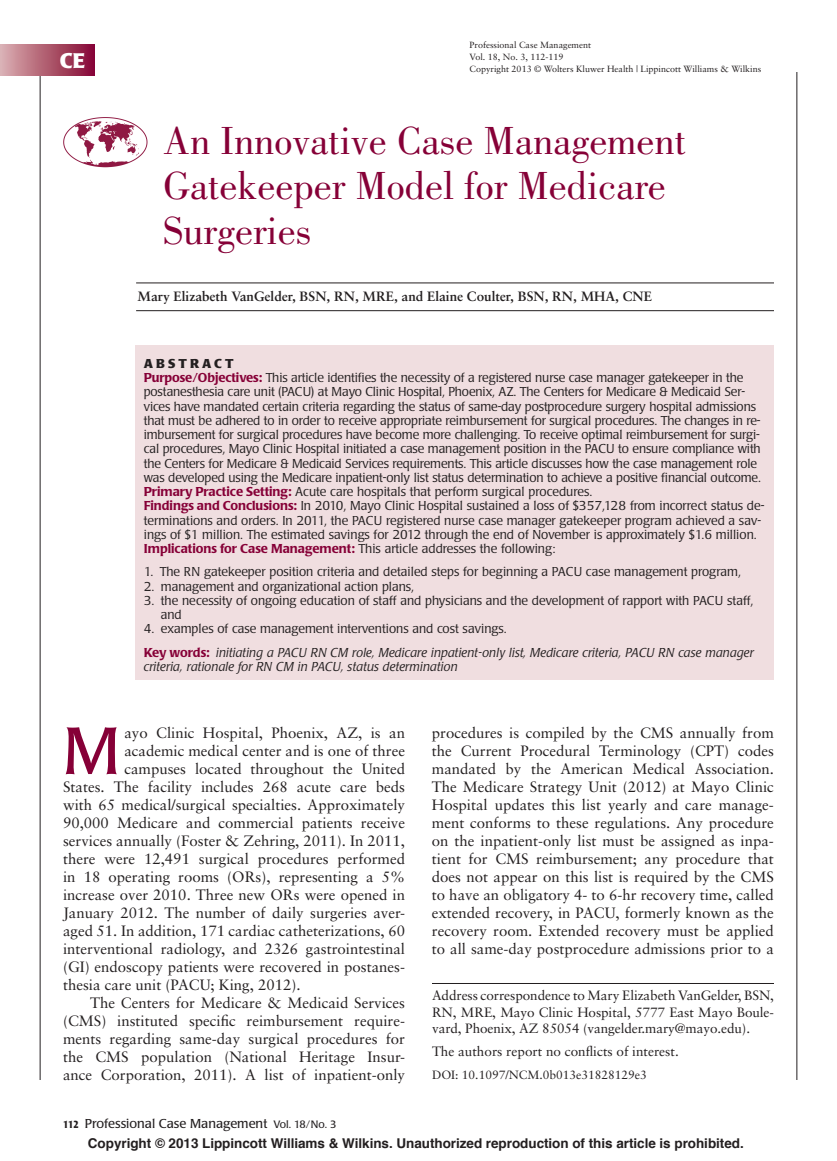
<style>
.page{position:relative;width:837px;height:1161px;background:#fff}
.page>*{position:absolute;margin:0;border:0;box-sizing:border-box;transform-origin:0 0}
.t1{font:65.7px "Poppl Laudatio";color:#860037}
.t2{font:40.5px/45px "Bodoni";color:#860037}
.t3{font:700 21px "Poppl Laudatio";color:#fff}
.t4{font:15px/18px "Sabon";color:#231f20;text-align:justify}
.t5{font:13.5px/16.5px "Sabon";letter-spacing:-.005em;color:#231f20;text-align:justify}
.t6{font:700 13.5px "Helvetica";letter-spacing:-.005em;color:#231f20}
.t7{font:700 13.5px "Sabon";color:#231f20}
.t8{font:300 12.75px/14.2px "Poppl Laudatio";letter-spacing:-.01em;color:#231f20}
.t9{font:italic 300 12.75px/23.2px "Poppl Laudatio";color:#231f20}
.t10{font:12.75px "Poppl Laudatio";color:#231f20}
.t11{font:12px "Sabon";color:#231f20}
.t12{font:9px/12px "Sabon";color:#231f20}
.s1{font-weight:700}
.s2{font-weight:500;color:#860037}
.s3{font-style:normal}
.s4{font-weight:500;font-style:normal;color:#860037}
.s5{font-weight:700;font-stretch:condensed;font-size:10.5px}
.s6{font-size:10.5px}
</style>
<div class="page">
<hr style="left:40px;top:72px;width:1px;height:1008px;background:#231f20">
<hr style="left:796px;top:72px;width:1px;height:1008px;background:#231f20">
<div style="left:0;top:44px;width:94px;height:32px;background:linear-gradient(to right,#dab1b0,#870a35)"></div>
<img style="left:63px;top:117px;width:85px;height:51px">
<hr style="left:432px;top:983px;width:342px;height:1px;background:#231f20">
<div style="left:135px;top:345px;width:639px;height:335px;background:#f0dee0"></div>
<hr style="left:136px;top:283px;width:638px;height:1px;background:#231f20">
<hr style="left:136px;top:310px;width:638px;height:1px;background:#231f20">
<h3 class="t3" style="left:60px;top:51px;width:27px">CE</h3>
<p class="t12" style="left:470px;top:39px;width:293px">Professional Case Management<br>Vol. 18, No. 3, 112-119<br>Copyright 2013 © Wolters Kluwer Health | Lippincott Williams &amp; Wilkins</p>
<h2 class="t2" style="left:163px;top:122px;width:524px">An Innovative Case Management<br>Gatekeeper Model for Medicare<br>Surgeries</h2>
<p class="t7" style="left:138px;top:291px;width:516px">Mary Elizabeth VanGelder , BSN, RN, MRE , and Elaine Coulter , BSN, RN, MHA, CNE</p>
<p class="t8" style="left:144px;top:357px;width:622px"><span class="s1">ABSTRACT<br></span><span class="s2">Purpose/Objectives:</span> This article identifies the necessity of a registered nurse case manager gatekeeper in the postanesthesia care unit (PACU) at Mayo Clinic Hospital, Phoenix, AZ. The Centers for Medicare &amp; Medicaid Ser&shy;vices have mandated certain criteria regarding the status of same-day postprocedure surgery hospital admissions that must be adhered to in order to receive appropriate reimbursement for surgical procedures. The changes in re&shy;imbursement for surgical procedures have become more challenging. To receive optimal reimbursement for surgi&shy;cal procedures, Mayo Clinic Hospital initiated a case management position in the PACU to ensure compliance with the Centers for Medicare &amp; Medicaid Services requirements. This article discusses how the case management role was developed using the Medicare inpatient-only list status determination to achieve a positive financial outcome.<br><span class="s2">Primary Practice Setting:</span> Acute care hospitals that perform surgical procedures.<br><span class="s2">Findings and Conclusions:</span> In 2010, Mayo Clinic Hospital sustained a loss of $357,128 from incorrect status de&shy;terminations and orders. In 2011, the PACU registered nurse case manager gatekeeper program achieved a sav&shy;ings of $1 million. The estimated savings for 2012 through the end of November is approximately $1.6 million.<br><span class="s2">Implications for Case Management:</span> This article addresses the following:</p>
<p class="t8" style="left:144px;top:566px;width:599px">1. The RN gatekeeper position criteria and detailed steps for beginning a PACU case management program,</p>
<p class="t8" style="left:144px;top:580px;width:272px">2. management and organizational action plans,</p>
<p class="t8" style="left:161px;top:594px;width:594px;text-indent:-17px">3. the necessity of ongoing education of staff and physicians and the development of rapport with PACU staff, and</p>
<p class="t9" style="left:144px;top:618px;width:612px"><span class="s3">4. examples of case management interventions and cost savings.<br></span><span class="s4">Key words:</span> initiating a PACU RN CM role , Medicare inpatient-only list , Medicare criteria , PACU RN case manager</p>
<p class="t9" style="left:144px;top:656px;width:316px">criteria , rationale for RN CM in PACU , status determination</p>
<h1 class="t1" style="left:63px;top:723px;width:59px">M</h1>
<p class="t4" style="left:124px;top:725px;width:282px">ayo Clinic Hospital, Phoenix, AZ, is an</p>
<p class="t4" style="left:124px;top:743px;width:282px">academic medical center and is one of three</p>
<p class="t4" style="left:124px;top:761px;width:282px">campuses located throughout the United</p>
<p class="t4" style="left:63px;top:779px;width:343px">States. The facility includes 268 acute care beds</p>
<p class="t4" style="left:63px;top:797px;width:343px">with 65 medical/surgical specialties. Approximately</p>
<p class="t4" style="left:63px;top:815px;width:343px">90,000 Medicare and commercial patients receive</p>
<p class="t4" style="left:63px;top:833px;width:343px">services annually (Foster &amp; Zehring, 2011 ). In 2011,</p>
<p class="t4" style="left:63px;top:851px;width:343px">there were 12,491 surgical procedures performed</p>
<p class="t4" style="left:63px;top:869px;width:343px">in 18 operating rooms (ORs), representing a 5%</p>
<p class="t4" style="left:63px;top:887px;width:343px">increase over 2010. Three new ORs were opened in</p>
<p class="t4" style="left:63px;top:905px;width:343px">January 2012. The number of daily surgeries aver-</p>
<p class="t4" style="left:63px;top:923px;width:343px">aged 51. In addition, 171 cardiac catheterizations, 60</p>
<p class="t4" style="left:63px;top:941px;width:343px">interventional radiology, and 2326 gastrointestinal</p>
<p class="t4" style="left:63px;top:959px;width:343px">(GI) endoscopy patients were recovered in postanes-</p>
<p class="t4" style="left:63px;top:977px;width:239px">thesia care unit (PACU; King, 2012 ).</p>
<p class="t4" style="left:90px;top:995px;width:317px">The Centers for Medicare &amp; Medicaid Services</p>
<p class="t4" style="left:63px;top:1013px;width:343px">(CMS) instituted specific reimbursement require-</p>
<p class="t4" style="left:63px;top:1031px;width:343px">ments regarding same-day surgical procedures for</p>
<p class="t4" style="left:63px;top:1049px;width:343px">the CMS population (National Heritage Insur-</p>
<p class="t4" style="left:63px;top:1067px;width:344px">ance Corporation, 2011 ). A list of inpatient-only</p>
<p class="t10" style="left:63px;top:1118px;width:275px"><span class="s5">112</span> Professional Case Management <span class="s6">Vol. 18/No. 3</span></p>
<p class="t4" style="left:432px;top:725px;width:344px">procedures is compiled by the CMS annually from the Current Procedural Terminology (CPT) codes mandated by the American Medical Association.<br>The Medicare Strategy Unit (2012) at Mayo Clinic Hospital updates this list yearly and care manage&shy;ment conforms to these regulations. Any procedure on the inpatient-only list must be assigned as inpa&shy;tient for CMS reimbursement; any procedure that does not appear on this list is required by the CMS to have an obligatory 4- to 6-hr recovery time, called extended recovery, in PACU, formerly known as the recovery room. Extended recovery must be applied to all same-day postprocedure admissions prior to a</p>
<p class="t5" style="left:432px;top:989px;width:344px">Address correspondence to Mary Elizabeth VanGelder, BSN, RN, MRE, Mayo Clinic Hospital, 5777 East Mayo Boule&shy;vard, Phoenix, AZ 85054 (vangelder.mary@mayo.edu).</p>
<p class="t5" style="left:432px;top:1044px;width:248px">The authors report no conflicts of interest.</p>
<p class="t11" style="left:432px;top:1069px;width:216px">DOI: 10.1097/NCM.0b013e31828129e3</p>
<p class="t6" style="left:88px;top:1138px;width:657px">Copyright © 2013 Lippincott Williams &amp; Wilkins. Unauthorized reproduction of this article is prohibited.</p>
</div>
